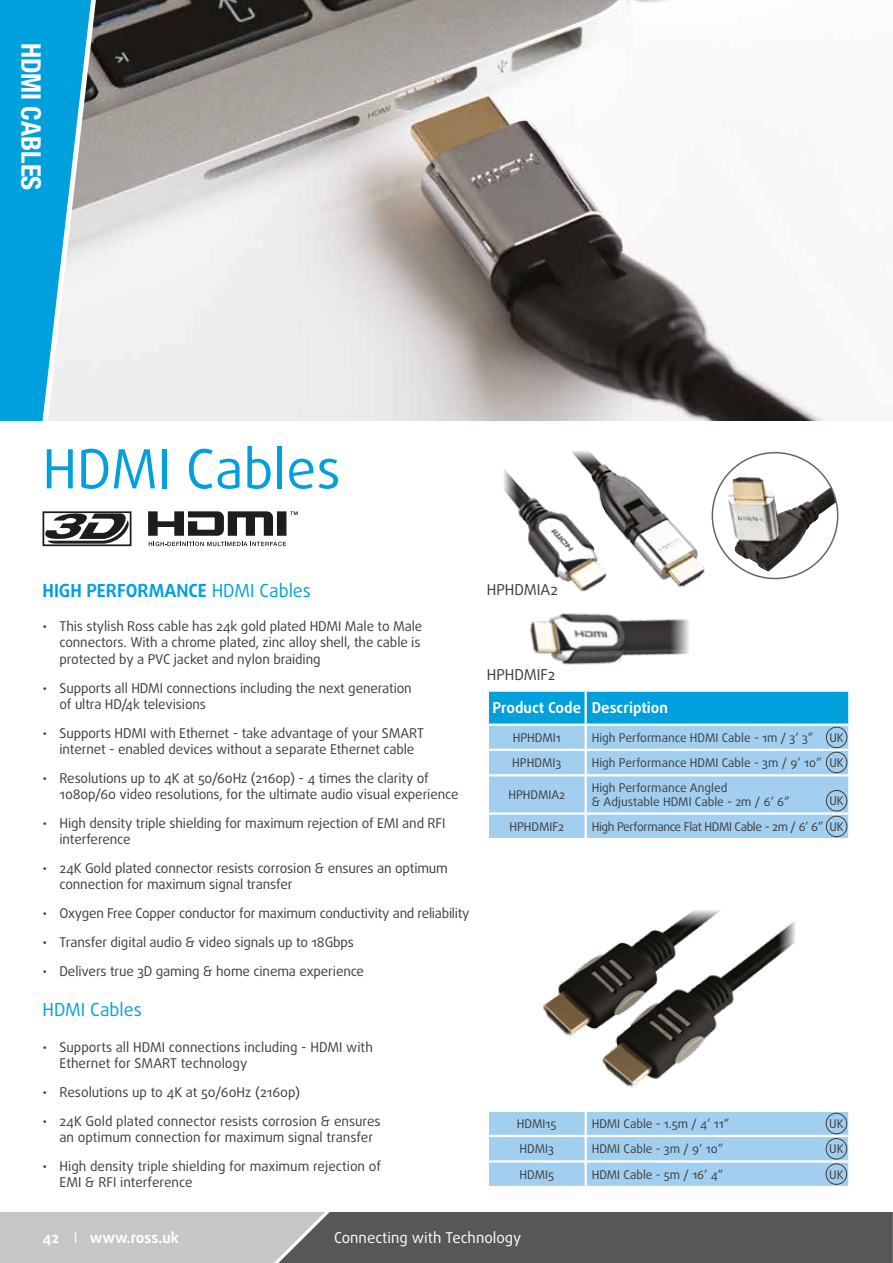
<style>
.page{position:relative;width:893px;height:1263px;background:#fff}
.page>*{position:absolute;margin:0;border:0;box-sizing:border-box;transform-origin:0 0}
.t1{font:54px "Daxline Pro";color:#00a0dd}
.t2{font:700 condensed 27px "Helvetica Neue";color:#fff}
.t3{font:700 18px "Daxline Pro";color:#00a0dd}
.t4{font:18px "Daxline Pro";color:#00a0dd}
.t5{font:700 15px "Daxline Pro";color:#fff}
.t6{font:15px "Daxline Pro";color:#fff}
.t7{font:15px "Daxline Pro";color:#3c3c3b}
.t8{font:13.5px/16.2px "Daxline Pro";letter-spacing:-.01em;color:#3c3c3b}
.t9{font:12px/25.3px "Daxline Pro";color:#3c3c3b}
.t10{font:12px "Daxline Pro";letter-spacing:-.03em;color:#3c3c3b}
.s1{font-weight:400}
</style>
<div class="page">
<svg style="left:0;top:1212px;width:893px;height:51px;background:#7d7d7c"></svg>
<img style="left:91px;top:0;width:737px;height:421px">
<svg style="left:0;top:0;width:91px;height:421px;background:#3cb1de"></svg>
<svg style="left:489px;top:692px;width:359px;height:146px;background:#81c5eb"></svg>
<hr style="left:586px;top:723px;width:264px;height:3px;background:#fff">
<hr style="left:586px;top:749px;width:264px;height:2px;background:#fff">
<hr style="left:586px;top:774px;width:264px;height:2px;background:#fff">
<hr style="left:586px;top:812px;width:264px;height:3px;background:#fff">
<hr style="left:585px;top:815px;width:2px;height:23px;background:#fff">
<svg style="left:148px;top:511px;width:150px;height:25px"></svg>
<svg style="left:149px;top:542px;width:137px;height:4px"></svg>
<svg style="left:46px;top:511px;width:86px;height:33px"></svg>
<div style="left:43px;top:511px;width:88px;height:35px;border:2px solid #1d1d1b"></div>
<div style="left:489px;top:1112px;width:359px;height:74px;background:#a2cff0"></div>
<hr style="left:585px;top:1112px;width:2px;height:23px;background:#fff">
<hr style="left:487px;top:1135px;width:99px;height:2px;background:#fff">
<hr style="left:586px;top:1135px;width:264px;height:2px;background:#fff">
<hr style="left:585px;top:1137px;width:2px;height:23px;background:#fff">
<hr style="left:487px;top:1160px;width:99px;height:2px;background:#fff">
<hr style="left:586px;top:1160px;width:264px;height:2px;background:#fff">
<hr style="left:585px;top:1162px;width:2px;height:24px;background:#fff">
<img style="left:520px;top:465px;width:185px;height:116px">
<img style="left:728px;top:477px;width:108px;height:95px">
<svg style="left:556px;top:451px;width:51px;height:16px"></svg>
<svg style="left:504px;top:470px;width:16px;height:24px"></svg>
<img style="left:543px;top:922px;width:231px;height:166px">
<img style="left:488px;top:494px;width:206px;height:330px">
<svg style="left:676px;top:910px;width:62px;height:20px"></svg>
<svg style="left:774px;top:921px;width:21px;height:38px"></svg>
<svg style="left:665px;top:610px;width:29px;height:51px"></svg>
<div style="left:826px;top:727px;width:21px;height:21px;border:1px solid #3c3c3b;border-radius:50%"></div>
<div style="left:826px;top:752px;width:21px;height:21px;border:1px solid #3c3c3b;border-radius:50%"></div>
<div style="left:826px;top:790px;width:21px;height:21px;border:1px solid #3c3c3b;border-radius:50%"></div>
<div style="left:826px;top:816px;width:21px;height:21px;border:1px solid #3c3c3b;border-radius:50%"></div>
<div style="left:826px;top:1113px;width:21px;height:21px;border:1px solid #3c3c3b;border-radius:50%"></div>
<div style="left:826px;top:1138px;width:21px;height:21px;border:1px solid #3c3c3b;border-radius:50%"></div>
<div style="left:826px;top:1163px;width:21px;height:22px;border:1px solid #3c3c3b;border-radius:50%"></div>
<h2 class="t2" style="left:48px;top:43px;width:149px;rotate:90deg">HDMI CABLES</h2>
<h1 class="t1" style="left:43px;top:433px;width:300px">HDMI Cables</h1>
<h3 class="t3" style="left:43px;top:578px;width:270px">HIGH PERFORMANCE <span class="s1">HDMI Cables</span></h3>
<p class="t8" style="left:60px;top:618px;width:364px;text-indent:-17px">• This stylish Ross cable has 24k gold plated HDMI Male to Male connectors. With a chrome plated, zinc alloy shell, the cable is protected by a PVC jacket and nylon braiding</p>
<p class="t8" style="left:60px;top:680px;width:354px;text-indent:-17px">• Supports all HDMI connections including the next generation of ultra HD/4k televisions</p>
<p class="t8" style="left:43px;top:725px;width:383px;text-align:center">• Supports HDMI with Ethernet - take advantage of your SMART internet - enabled devices without a separate Ethernet cable</p>
<p class="t8" style="left:60px;top:770px;width:400px;text-indent:-17px">• Resolutions up to 4K at 50/60Hz (2160p) - 4 times the clarity of<br>1080p/60 video resolutions, for the ultimate audio visual experience</p>
<p class="t8" style="left:60px;top:815px;width:387px;text-indent:-17px">• High density triple shielding for maximum rejection of EMI and RFI interference</p>
<p class="t8" style="left:60px;top:860px;width:390px;text-indent:-17px">• 24K Gold plated connector resists corrosion &amp; ensures an optimum connection for maximum signal transfer</p>
<p class="t8" style="left:43px;top:906px;width:429px">• Oxygen Free Copper conductor for maximum conductivity and reliability</p>
<p class="t8" style="left:43px;top:934px;width:313px">• Transfer digital audio &amp; video signals up to 18Gbps</p>
<p class="t8" style="left:43px;top:963px;width:323px">• Delivers true 3D gaming &amp; home cinema experience</p>
<h3 class="t4" style="left:43px;top:998px;width:101px">HDMI Cables</h3>
<p class="t8" style="left:60px;top:1039px;width:315px;text-indent:-17px">• Supports all HDMI connections including - HDMI with<br>Ethernet for SMART technology</p>
<p class="t8" style="left:43px;top:1084px;width:259px">• Resolutions up to 4K at 50/60Hz (2160p)</p>
<p class="t8" style="left:60px;top:1113px;width:323px;text-indent:-17px">• 24K Gold plated connector resists corrosion &amp; ensures an optimum connection for maximum signal transfer</p>
<p class="t8" style="left:60px;top:1158px;width:323px;text-indent:-17px">• High density triple shielding for maximum rejection of<br>EMI &amp; RFI interference</p>
<p class="t7" style="left:487px;top:580px;width:73px">HPHDMIA2</p>
<p class="t7" style="left:487px;top:665px;width:70px">HPHDMIF2</p>
<p class="t5" style="left:492px;top:698px;width:177px">Product Code Description</p>
<p class="t9" style="left:513px;top:725px;width:50px">HPHDMI1</p>
<p class="t9" style="left:592px;top:725px;width:223px">High Performance HDMI Cable - 1m / 3’ 3”</p>
<p class="t9" style="left:512px;top:750px;width:50px">HPHDMI3</p>
<p class="t9" style="left:592px;top:750px;width:231px">High Performance HDMI Cable - 3m / 9’ 10”</p>
<p class="t9" style="left:508px;top:782px;width:58px">HPHDMIA2</p>
<p class="t9" style="left:592px;top:780px;width:200px;line-height:14.4px">High Performance Angled<br>&amp; Adjustable HDMI Cable - 2m / 6’ 6”</p>
<p class="t9" style="left:509px;top:814px;width:56px">HPHDMIF2</p>
<p class="t10" style="left:592px;top:819px;width:233px">High Performance Flat HDMI Cable - 2m / 6’ 6”</p>
<p class="t9" style="left:829px;top:725px;width:16px">UK<br>UK</p>
<p class="t9" style="left:829px;top:788px;width:16px">UK<br>UK</p>
<p class="t9" style="left:517px;top:1111px;width:41px">HDMI15</p>
<p class="t9" style="left:592px;top:1111px;width:139px">HDMI Cable - 1.5m / 4’ 11”</p>
<p class="t9" style="left:520px;top:1136px;width:36px">HDMI3</p>
<p class="t9" style="left:592px;top:1136px;width:133px">HDMI Cable - 3m / 9’ 10”</p>
<p class="t9" style="left:519px;top:1162px;width:36px">HDMI5</p>
<p class="t9" style="left:592px;top:1162px;width:133px">HDMI Cable - 5m / 16’ 4”</p>
<p class="t9" style="left:829px;top:1111px;width:16px;text-align:justify">UK UK UK</p>
<p class="t5" style="left:43px;top:1228px;width:138px">42 <span class="s1">I</span> www.ross.uk</p>
<p class="t6" style="left:334px;top:1228px;width:189px">Connecting with Technology</p>
</div>
